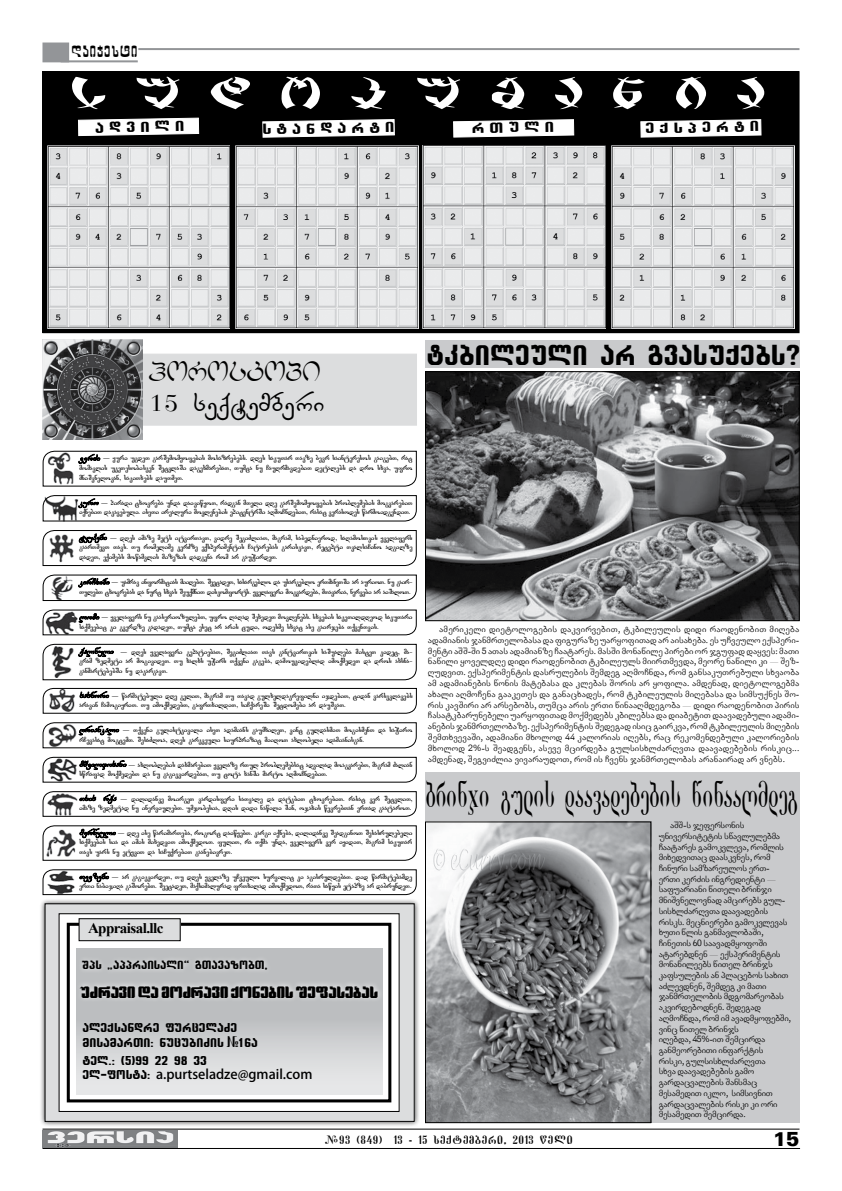
<style>
.page{position:relative;width:842px;height:1191px;background:#fff}
.page>*{position:absolute;margin:0;border:0;box-sizing:border-box;transform-origin:0 0}
.t1{font:46.1px "GHINURI";color:#fff;scale:2.5 1}
.t2{font:35.8px "GEO Bodoni";color:#000;scale:.56 1}
.t3{font:29.4px "GEO Balav Mtavr";color:#000}
.t4{font:25.6px "Eka";color:#000}
.t5{font:25.6px "Eka Hor";color:#000}
.t6{font:20px "USA Black";color:#000}
.t7{font:17.2px "Geo Picasso";color:#000;scale:.61 1}
.t8{font:15px "GEO Balav Mtavr";color:#000;scale:1.2 1}
.t9{font:700 14.8px "Times New Roman";letter-spacing:-.04em;color:#000}
.t10{font:13.1px/15.7px "GEO Balav Mtavr";color:#000}
.t11{font:13.1px "Adobe Heiti Std";color:#000}
.t12{font:12.3px "GEO Balav Mtavr";color:#000}
.t13{font:12px "Geo Gedi Mze";color:#000;scale:2 1}
.t14{font:10px "Dumba Mtavr";color:#000}
.t15{font:9px/10.7px "Kolhety Normal";letter-spacing:-.03em;color:#000;text-align:justify}
.t16{font:8px/9.6px "Targamos";color:#000}
.t17{font:8px/9.6px "Targamos";letter-spacing:-.025em;color:#000}
.s1{font-family:"Eka";font-style:italic}
.s2{font-family:"Shemo Mtavr"}
.s3{font-family:"GEO Balav Mtavr"}
</style>
<div class="page">
<hr style="left:43px;top:1128px;width:756px;height:1px;background:#000">
<img style="left:43px;top:1130px;width:135px;height:17px">
<hr style="left:43px;top:1148px;width:757px;height:1px;background:#000">
<svg style="left:42px;top:495px;width:375px;height:27px"></svg>
<svg style="left:42px;top:530px;width:375px;height:36px"></svg>
<svg style="left:42px;top:574px;width:375px;height:27px"></svg>
<svg style="left:42px;top:609px;width:375px;height:27px"></svg>
<svg style="left:42px;top:450px;width:375px;height:37px"></svg>
<div style="left:143px;top:354px;width:274px;height:71px;background:#dcddde"></div>
<img style="left:43px;top:340px;width:100px;height:99px">
<svg style="left:42px;top:643px;width:375px;height:38px"></svg>
<svg style="left:42px;top:687px;width:375px;height:27px"></svg>
<svg style="left:42px;top:722px;width:375px;height:27px"></svg>
<svg style="left:42px;top:756px;width:375px;height:27px"></svg>
<svg style="left:42px;top:791px;width:375px;height:26px"></svg>
<svg style="left:42px;top:825px;width:375px;height:36px"></svg>
<svg style="left:42px;top:869px;width:375px;height:26px"></svg>
<hr style="left:61px;top:60px;width:77px;height:2px;background:#939598">
<div style="left:43px;top:43px;width:26px;height:19px;background:#939598"></div>
<div style="left:42px;top:42px;width:27px;height:20px;border:1px solid #939598"></div>
<hr style="left:138px;top:48px;width:661px;height:2px;background:#939598">
<div style="left:43px;top:72px;width:756px;height:261px;background:#000"></div>
<div style="left:42px;top:71px;width:757px;height:262px;border:1px solid #000"></div>
<img style="left:47px;top:145px;width:183px;height:184px">
<img style="left:235px;top:145px;width:183px;height:184px">
<img style="left:423px;top:145px;width:183px;height:184px">
<img style="left:612px;top:145px;width:182px;height:183px">
<svg style="left:78px;top:117px;width:121px;height:19px;background:#dadada"></svg>
<svg style="left:262px;top:119px;width:133px;height:19px;background:#dadada"></svg>
<svg style="left:453px;top:119px;width:122px;height:19px;background:#d9d9d9"></svg>
<svg style="left:640px;top:119px;width:122px;height:19px;background:#d9d9d9"></svg>
<div style="left:39px;top:898px;width:381px;height:229px;background:#000;opacity:.75"></div>
<div style="left:45px;top:903px;width:369px;height:218px;background:#dcddde"></div>
<div style="left:45px;top:903px;width:370px;height:218px;border:1px solid #000"></div>
<div style="left:59px;top:913px;width:340px;height:198px;background:#fff"></div>
<div style="left:59px;top:913px;width:340px;height:198px;border:1px solid #000"></div>
<div style="left:67px;top:922px;width:324px;height:180px;border:3px solid #000"></div>
<svg style="left:77px;top:948px;width:305px;height:146px;background:#cdcfd0"></svg>
<div style="left:79px;top:918px;width:101px;height:22px;background:#dcddde"></div>
<div style="left:79px;top:918px;width:102px;height:23px;border:1px solid #000"></div>
<div style="left:77px;top:955px;width:195px;height:20px;background:#fff;opacity:.75"></div>
<div style="left:76px;top:980px;width:307px;height:23px;background:#fff;opacity:.75"></div>
<div style="left:425px;top:772px;width:374px;height:351px;background:#c9cacc"></div>
<div style="left:425px;top:340px;width:374px;height:28px;background:#c9cacc"></div>
<img style="left:427px;top:373px;width:370px;height:246px">
<div style="left:425px;top:371px;width:374px;height:250px;border:1px solid #000"></div>
<img style="left:427px;top:823px;width:222px;height:298px">
<div style="left:425px;top:821px;width:226px;height:302px;border:1px solid #000"></div>
<h3 class="t13" style="left:72px;top:43px;width:35px">DAIJESTI</h3>
<h1 class="t1" style="left:72px;top:75px;width:281px">S U D O K U M A N I A</h1>
<h3 class="t8" style="left:95px;top:119px;width:76px;rotate:-1deg">ADVILI</h3>
<h3 class="t8" style="left:262px;top:120px;width:112px;rotate:-1deg">STANDARTI</h3>
<h3 class="t8" style="left:472px;top:119px;width:70px;rotate:-1deg">RTULI</h3>
<h3 class="t8" style="left:645px;top:119px;width:96px;rotate:-1deg">EQSPERTI</h3>
<h3 class="t5" style="left:149px;top:358px;width:174px">HOROSKOPI</h3>
<h3 class="t4" style="left:149px;top:389px;width:178px">15 seqtemberi</h3>
<p class="t16" style="left:79px;top:454px;width:335px;text-align:justify"><span class="s1">VERZI</span>_ YURI UGDET GARSEMOMYOFEBIS MOSAZREBEBS. DRES SAKUTAR TAVZE BEVR SAINTERESOS GAIGEBT, RAC MOMAVLIS UKETESOBISKEN SECVLASI DAGEXMAREBAT, TUMCA NU CAURRMAVDEBIT DETALEBS DA DRO SXVA, UFRO MNISVNELOVAN, SAKITXEBS DAUTMET.</p>
<p class="t16" style="left:79px;top:499px;width:335px"><span class="s1">KURO</span> _ PIRADI CXOVREBA UNDA DAIVIWYOT, RADGAN MTELI DRE GARSEMOMYOFEBIS PROBLEMEBIS MOGVAREBIT<br>IQNEBIT DAKAVEBULI. ISETI IREALURI MOVLENEBIS EPICENTRSI ARMOCNDEBIT, RASAC VERASODES WARMOIDGENDIT.</p>
<p class="t16" style="left:79px;top:533px;width:335px;text-align:justify"><span class="s1">TYUPEBI</span> _ DRES IMAZE METS ITVIRTAVT, VIDRE SEGIZLIAT, MAGRAM, SABEDNIEROD, SARAMOSTVIS YVELAFERS GAARTMEVT TAVS. TU ROMELIME KERZZE EQSPERIMENTIS CATAREBAS GARISKAVT, RECEPTI TVALSACINO ADGILZE DADET, EQIMEBS MOWAMVLIS MIZEZIS DADGENA ROM AR GAUWIRDET.</p>
<p class="t17" style="left:79px;top:578px;width:335px"><span class="s1">KIRCXIBI</span>_ UAMRAV INFORMACIAS MIIREBT. SEECADET, SASARGEBLO DA USARGEBLO ERTMANETSI AR AURIOT. NU GAIR-<br>TULEBT CXOVREBAS DA NURC SXVAS SEUQMNIT DISKOMFORTS. YVELAFERI MOGVARDEBA, MTAVARIA, NERVEBI AR AISALOT.</p>
<p class="t16" style="left:79px;top:613px;width:335px"><span class="s1">LOMI</span>_ YVELAFERS NU GAASERIOZULEBT, UFRO LARAD SEXEDET MOVLENEBS. SXVEBIS SAKETILDREOD SAKUTARI<br>SAQMEEBIC KI GVERDZE GADADET, TUMCA ESEC AR ARIS CUDI, ODESME SXVAC ASE GAIRJEBA TQVENTVIS.</p>
<p class="t16" style="left:79px;top:647px;width:335px;text-align:justify"><span class="s1">QALWULI</span> _ DRES YVELAFERI GEPATIEBAT, SEGIZLIAT TAVS GANTVIRTVIS SASUALEBA MISCET KIDEC, MA-GRAM ZEDMETI AR MOGIVIDET. TU XALXS UWIRS TQVENI GAGEBA, DAMOUKIDEBLAD IMOQMEDET DA DROS AXSNA-GANMARTEBEBSI NU DAKARGAVT.</p>
<p class="t16" style="left:79px;top:691px;width:335px"><span class="s1">SASWORI</span>_ WARMATEBULI DRE GELIT, MAGRAM TU TAVAD GULXELDAKREFILNI IJDEBIT, CIDAN VARSKVLAVEBS<br>ARAVIN CAMOGIYRIT. TU IMOQMEDEBT, GAFRTXILDIT, SICQARESI SECDOMEBI AR DAUSVAT.</p>
<p class="t16" style="left:79px;top:726px;width:335px"><span class="s1">RRIANKALI</span> _ TQVENI GULISTKIVILI ISET ADAMIANS GAUMXILET, VINC GULDASMIT MOGISMENT DA SAWIRO<br>RCEVASAC MOGCEMT. SESAZLOA, DRES GARKVEULI SIURPRIZIC MIIROT AXLOBELI ADAMIANISGAN.</p>
<p class="t16" style="left:79px;top:760px;width:335px"><span class="s1">MSVILDOSANI</span>_ AXLOBLEBIS DAXMAREBIT YVELAZE RTUL PROBLEMEBSAC ADVILAD MOAGVAREBT, MAGRAM ZALIAN<br>SWRAFAD MOQMEDEBT DA NU GAGIKVIRDEBAT, TU COTA XANSI MARTO ARMOCNDEBIT.</p>
<p class="t16" style="left:79px;top:794px;width:334px"><span class="s1">TXIS RQA</span> _ DILIDANVE MOIRGET VARDISFERI SATVALE DA DATKBIT CXOVREBIT. RASAC VER SECVLIT,<br>IMAZE ZEDMETAD NU INERVIULEBT. UMJOBESIA, DRIS DIDI NAWILI SIN, OJAXIS WEVREBTAN ERTAD GAATAROT.</p>
<p class="t16" style="left:79px;top:828px;width:334px;text-align:justify"><span class="s1">MERWYULI</span>_ DRE ISE WARIMARTEBA, ROGORC DAIWYEBT. KARGI IQNEBA, DILIDANVE SEADGINOT SESASRULEBELI SAQMEEBIS SIA DA IMIS MIXEDVIT IMOQMEDOT. FULIT, RA TQMA UNDA, YVELAFERS VER IYIDIT, MAGRAM SAKUTAR TAVS UARS NU ETYVIT DA SACUQREBIT GAANEBIVRET.</p>
<p class="t16" style="left:79px;top:872px;width:334px"><span class="s1">TEVZEBI</span> _ AR GAGIKVIRDET, TU DRES YVELAZE UCVEULO SURVILIC KI AGISRULDEBAT. DID WARMATEBAMDE<br>ERTI NABIJIRA GASOREBT. SEECADET, MAQSIMALURAD FRTXILAD IMOQMEDOT, RATA SAWYIS ETAPZE AR DABRUNDET.</p>
<h3 class="t9" style="left:88px;top:917px;width:77px">Appraisal.llc</h3>
<h3 class="t12" style="left:82px;top:957px;width:187px">SPS `APPRAISALI~ GTAVAZOBT,</h3>
<h3 class="t7" style="left:79px;top:984px;width:491px">UZRAVI DA MOZRAVI QONEBIS SEFASEBAS</h3>
<h3 class="t10" style="left:82px;top:1019px;width:177px">ALEQSANDRE FURCELAZE<br>MISAMARTI: NUCUBIZIS <span class="s2">#</span>16A</h3>
<h3 class="t10" style="left:82px;top:1052px;width:125px">TEL.: (5)99 22 98 33</h3>
<h3 class="t11" style="left:82px;top:1066px;width:232px"><span class="s3">EL-FOSTA:</span> a.purtseladze@gmail.com</h3>
<h3 class="t3" style="left:427px;top:337px;width:376px">TKBILEULI AR GVASUQEBS?</h3>
<p class="t15" style="left:428px;top:624px;width:373px;text-indent:11px">AMERIKELI DIETOLOGEBIS DAKVIRVEBIT, TKBILEULIS DIDI RAODENOBIT MIREBA ADAMIANIS JANMRTELOBASA DA FIGURAZE UARYOFITAD AR AISAXEBA. ES UCVEULO EQSPERI-MENTI ASS-SI 5 ATAS ADAMIANZE CAATARES. MASSI MONAWILE PIREBI OR JGUFAD DAYVES: MATI NAWILI YOVELDRE DIDI RAODENOBIT TKBILEULS MIIRTMEVDA, MEORE NAWILI KI _ SEZ-RUDVIT. EQSPERIMENTIS DASRULEBIS SEMDEG ARMOCNDA, ROM GANSAKUTREBULI SXVAOBA AM ADAMIANEBIS WONIS MATEBASA DA KLEBAS SORIS AR YOFILA. AMDENAD, DIETOLOGEBMA AXALI ARMOCENA GAAKETES DA GANACXADES, ROM TKBILEULIS MIREBASA DA SIMSUQNES SO-RIS KAVSIRI AR ARSEBOBS, TUMCA ARIS ERTI WINAARMDEGOBA _ DIDI RAODENOBIT PIRIS CASATKBARUNEBELI UARYOFITAD MOQMEDEBS KBILEBSA DA DIABETIT DAAVADEBULI ADAMI-ANEBIS JANMRTELOBAZE. EQSPERIMENTIS SEDEGAD ISIC GAIRKVA, ROM TKBILEULIS MIREBIS SEMTXVEVASI, ADAMIANI MXOLOD 44 KALORIAS IREBS, RAC REKOMENDEBULI KALORIEBIS MXOLOD 2%-S SEADGENS, ASEVE MCIRDEBA GULSISXLZARRVTA DAAVADEBEBIS RISKIC...<br>AMDENAD, SEGVIZLIA VIVARAUDOT, ROM IS CVENS JANMRTELOBAS ARANAIRAD AR VNEBS.</p>
<h2 class="t2" style="left:426px;top:776px;width:666px">BRINJI GULIS DAAVADEBEBIS WINAARMDEG</h2>
<p class="t15" style="left:659px;top:820px;width:134px;text-align:left;text-indent:11px">ASS-S JEFERSONIS<br>UNIVERSITETIS SWAVLULEBMA<br>CAATARES GAMOKVLEVA, ROMLIS<br>MIXEDVITAC DAASKVNES, ROM<br>CINURI SAMZAREULOS ERT-<br>ERTI KERZIS INGREDIENTI _<br>SAFUARIANI WITELI BRINJI<br>MNISVNELOVNAD AMCIREBS GUL-<br>SISXLZARRVTA DAAVADEBIS<br>RISKS. MECNIEREBI GAMOKVLEVAS<br>XUTI WLIS GANMAVLOBASI,<br>CINETIS 60 SAAVADMYOFOSI<br>ATAREBDNEN _ EQSPERIMENTIS<br>MONAWILEEBS WITEL BRINJS<br>KAFSULEBIS AN PLACEBOS SAXIT<br>AZLEVDNEN, SEMDEG KI MATI<br>JANMRTELOBIS MDGOMAREOBAS<br>AKVIRDEBODNEN. SEDEGAD<br>ARMOCNDA, ROM IM AVADMYOFEBSI,<br>VINC WITEL BRINJS<br>IREBDA, 45%-IT SEMCIRDA<br>GANMEOREBITI INFARQTIS<br>RISKI, GULSISXLZARRVTA<br>SXVA DAAVADEBEBIS GAMO<br>GARDACVALEBIS SANSMAC<br>MESAMEDIT IKLO, SIMSIVNIT<br>GARDACVALEBIS RISKI KI ORI<br>MESAMEDIT SEMCIRDA.</p>
<p class="t14" style="left:324px;top:1134px;width:250px">#93 (849) 13 - 15 SEQTEMBERI, 2013 WELI</p>
<h3 class="t6" style="left:773px;top:1126px;width:28px">15</h3>
</div>
